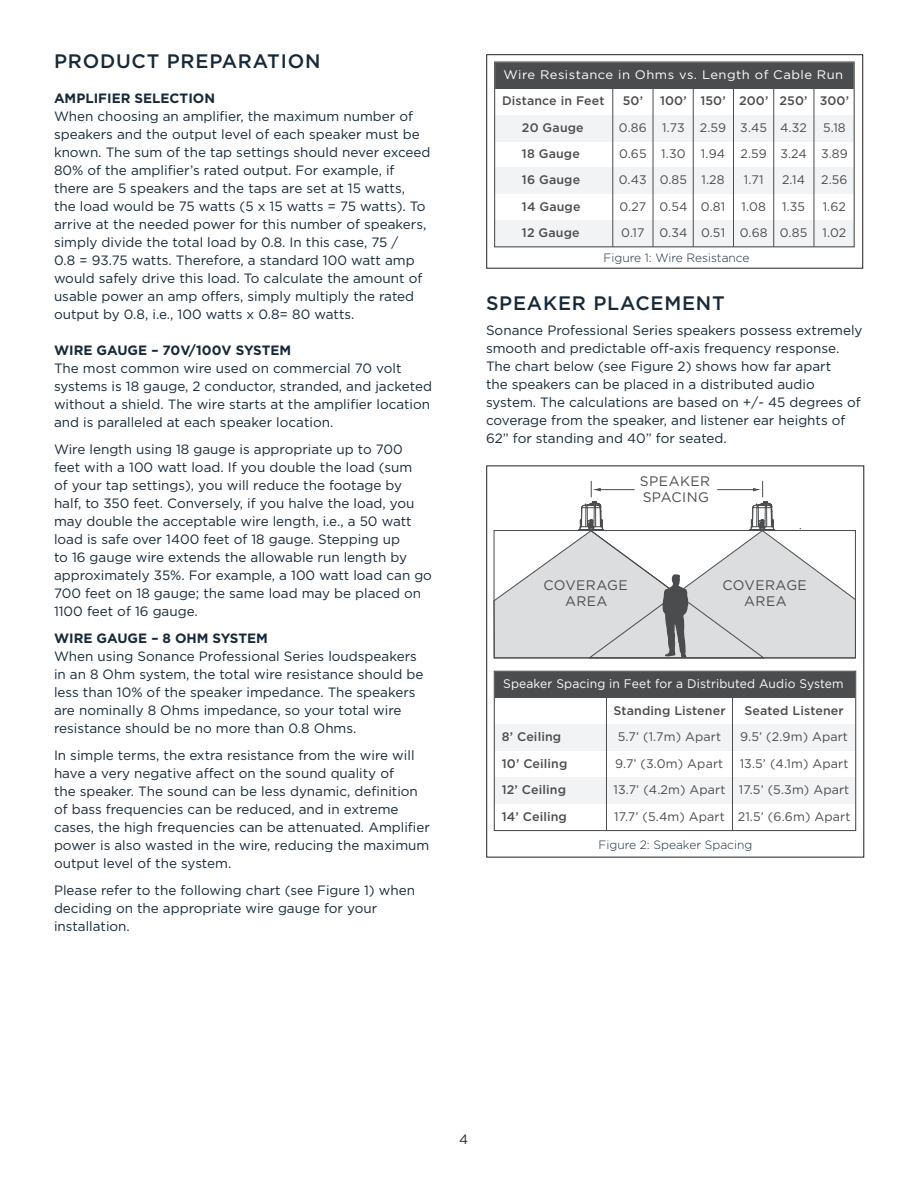
<style>
.page{position:relative;width:918px;height:1188px;background:#fff}
.page>*{position:absolute;margin:0;border:0;box-sizing:border-box;transform-origin:0 0}
.t1{font:500 19.5px "Gotham";letter-spacing:.04em;color:#172938}
.t2{font:13.8px/15.1px "Gotham";letter-spacing:.035em;color:#4b4c4d;text-align:center}
.t3{font:13.5px/18px "Gotham";color:#172938}
.t4{font:700 13.5px "Gotham";color:#172938}
.t5{font:12.45px/26.5px "Gotham";letter-spacing:.01em;color:#4b4c4d}
.t6{font:500 12.45px/26.5px "Gotham";letter-spacing:.01em;color:#4b4c4d;text-align:justify}
.t7{font:12.45px "Gotham";letter-spacing:.01em;color:#fff}
.t8{font:12.45px "Gotham";letter-spacing:.035em;color:#fff;scale:1.05 1}
.t9{font:300 12px "Gotham";color:#172938}
.s1{font-weight:400}
</style>
<div class="page">
<svg style="left:493px;top:481px;width:363px;height:178px"></svg>
<div style="left:494px;top:530px;width:362px;height:128px;border:1px solid #4b4c4d"></div>
<div style="left:494px;top:671px;width:362px;height:27px;background:#4b4c4d"></div>
<div style="left:494px;top:724px;width:362px;height:27px;background:#f2f3f4"></div>
<div style="left:494px;top:777px;width:362px;height:27px;background:#f2f3f4"></div>
<div style="left:494px;top:671px;width:362px;height:160px;border:1px solid #4b4c4d"></div>
<hr style="left:732px;top:698px;width:1px;height:133px;background:#4b4c4d">
<hr style="left:606px;top:698px;width:1px;height:133px;background:#4b4c4d">
<div style="left:495px;top:62px;width:359px;height:26px;background:#4b4c4d"></div>
<div style="left:495px;top:115px;width:359px;height:26px;background:#f2f3f4"></div>
<div style="left:495px;top:168px;width:359px;height:26px;background:#f2f3f4"></div>
<div style="left:495px;top:220px;width:359px;height:27px;background:#f2f3f4"></div>
<div style="left:494px;top:62px;width:361px;height:185px;border:1px solid #4b4c4d"></div>
<hr style="left:612px;top:88px;width:1px;height:159px;background:#4b4c4d">
<hr style="left:653px;top:88px;width:1px;height:159px;background:#4b4c4d">
<hr style="left:693px;top:88px;width:1px;height:159px;background:#4b4c4d">
<hr style="left:733px;top:88px;width:1px;height:159px;background:#4b4c4d">
<hr style="left:773px;top:88px;width:1px;height:159px;background:#4b4c4d">
<hr style="left:814px;top:88px;width:1px;height:159px;background:#4b4c4d">
<div style="left:486px;top:54px;width:377px;height:215px;border:1px solid #231f20"></div>
<p class="t1" style="left:54px;top:50px;width:268px">PRODUCT PREPARATION</p>
<p class="t4" style="left:54px;top:91px;width:163px">AMPLIFIER SELECTION</p>
<p class="t3" style="left:54px;top:107px;width:378px">When choosing an amplifier, the maximum number of speakers and the output level of each speaker must be known. The sum of the tap settings should never exceed 80% of the amplifier’s rated output. For example, if there are 5 speakers and the taps are set at 15 watts,<br>the load would be 75 watts (5 x 15 watts = 75 watts). To arrive at the needed power for this number of speakers, simply divide the total load by 0.8. In this case, 75 /<br>0.8 = 93.75 watts. Therefore, a standard 100 watt amp would safely drive this load. To calculate the amount of usable power an amp offers, simply multiply the rated output by 0.8, i.e., 100 watts x 0.8= 80 watts.</p>
<p class="t4" style="left:54px;top:343px;width:239px">WIRE GAUGE – 70V/100V SYSTEM</p>
<p class="t3" style="left:54px;top:359px;width:380px">The most common wire used on commercial 70 volt systems is 18 gauge, 2 conductor, stranded, and jacketed without a shield. The wire starts at the amplifier location and is paralleled at each speaker location.</p>
<p class="t3" style="left:54px;top:440px;width:380px">Wire length using 18 gauge is appropriate up to 700 feet with a 100 watt load. If you double the load (sum<br>of your tap settings), you will reduce the footage by half, to 350 feet. Conversely, if you halve the load, you may double the acceptable wire length, i.e., a 50 watt load is safe over 1400 feet of 18 gauge. Stepping up<br>to 16 gauge wire extends the allowable run length by approximately 35%. For example, a 100 watt load can go 700 feet on 18 gauge; the same load may be placed on 1100 feet of 16 gauge.</p>
<p class="t4" style="left:54px;top:631px;width:215px">WIRE GAUGE – 8 OHM SYSTEM</p>
<p class="t3" style="left:54px;top:647px;width:371px">When using Sonance Professional Series loudspeakers in an 8 Ohm system, the total wire resistance should be less than 10% of the speaker impedance. The speakers are nominally 8 Ohms impedance, so your total wire resistance should be no more than 0.8 Ohms.</p>
<p class="t3" style="left:54px;top:746px;width:377px">In simple terms, the extra resistance from the wire will have a very negative affect on the sound quality of<br>the speaker. The sound can be less dynamic, definition of bass frequencies can be reduced, and in extreme cases, the high frequencies can be attenuated. Amplifier power is also wasted in the wire, reducing the maximum output level of the system.</p>
<p class="t3" style="left:54px;top:881px;width:363px">Please refer to the following chart (see Figure 1) when deciding on the appropriate wire gauge for your installation.</p>
<p class="t8" style="left:503px;top:67px;width:325px">Wire Resistance in Ohms vs. Length of Cable Run</p>
<p class="t6" style="left:502px;top:87px;width:104px">Distance in Feet</p>
<p class="t6" style="left:522px;top:114px;width:63px">20 Gauge</p>
<p class="t6" style="left:522px;top:140px;width:60px">18 Gauge 16 Gauge 14 Gauge 12 Gauge</p>
<p class="t6" style="left:619px;top:87px;width:232px;text-indent:41px">100’ 150’ 200’ 250’ 300’<br><span class="s1">0.86 1.73 2.59 3.45 4.32</span></p>
<p class="t6" style="left:623px;top:87px;width:22px">50’</p>
<p class="t5" style="left:619px;top:114px;width:230px;text-indent:204px">5.18<br>0.65 1.30 1.94 2.59 3.24 3.89<br>0.43 0.85 1.28</p>
<p class="t5" style="left:744px;top:167px;width:21px">1.71</p>
<p class="t5" style="left:782px;top:167px;width:24px">2.14</p>
<p class="t5" style="left:821px;top:167px;width:28px">2.56</p>
<p class="t5" style="left:620px;top:193px;width:107px">0.27 0.54 0.81</p>
<p class="t5" style="left:742px;top:193px;width:26px">1.08</p>
<p class="t5" style="left:782px;top:193px;width:24px">1.35</p>
<p class="t5" style="left:621px;top:193px;width:227px;text-align:right">1.62<br>0.17 0.34 0.51 0.68 0.85 1.02</p>
<p class="t9" style="left:604px;top:251px;width:147px">Figure 1: Wire Resistance</p>
<p class="t1" style="left:486px;top:292px;width:240px">SPEAKER PLACEMENT</p>
<p class="t3" style="left:486px;top:321px;width:378px">Sonance Professional Series speakers possess extremely smooth and predictable off-axis frequency response.<br>The chart below (see Figure 2) shows how far apart<br>the speakers can be placed in a distributed audio system. The calculations are based on +/- 45 degrees of coverage from the speaker, and listener ear heights of 62” for standing and 40” for seated.</p>
<p class="t2" style="left:640px;top:474px;width:72px;text-align:left">SPEAKER<br>SPACING</p>
<p class="t2" style="left:543px;top:578px;width:86px">COVERAGE<br>AREA</p>
<p class="t2" style="left:723px;top:578px;width:86px">COVERAGE<br>AREA</p>
<p class="t7" style="left:503px;top:677px;width:342px">Speaker Spacing in Feet for a Distributed Audio System</p>
<p class="t6" style="left:613px;top:697px;width:114px">Standing Listener</p>
<p class="t6" style="left:744px;top:697px;width:101px">Seated Listener</p>
<p class="t6" style="left:502px;top:723px;width:61px">8’ Ceiling</p>
<p class="t5" style="left:613px;top:723px;width:114px;text-align:center">5.7’ (1.7m) Apart<br>9.7’ (3.0m) Apart<br>13.7’ (4.2m) Apart<br>17.7’ (5.4m) Apart</p>
<p class="t5" style="left:738px;top:723px;width:114px">9.5’ (2.9m) Apart<br>13.5’ (4.1m) Apart<br>17.5’ (5.3m) Apart<br>21.5’ (6.6m) Apart</p>
<p class="t6" style="left:502px;top:750px;width:67px">10’ Ceiling 12’ Ceiling 14’ Ceiling</p>
<p class="t9" style="left:599px;top:838px;width:155px">Figure 2: Speaker Spacing</p>
<p class="t3" style="left:459px;top:1130px;width:11px">4</p>
</div>
